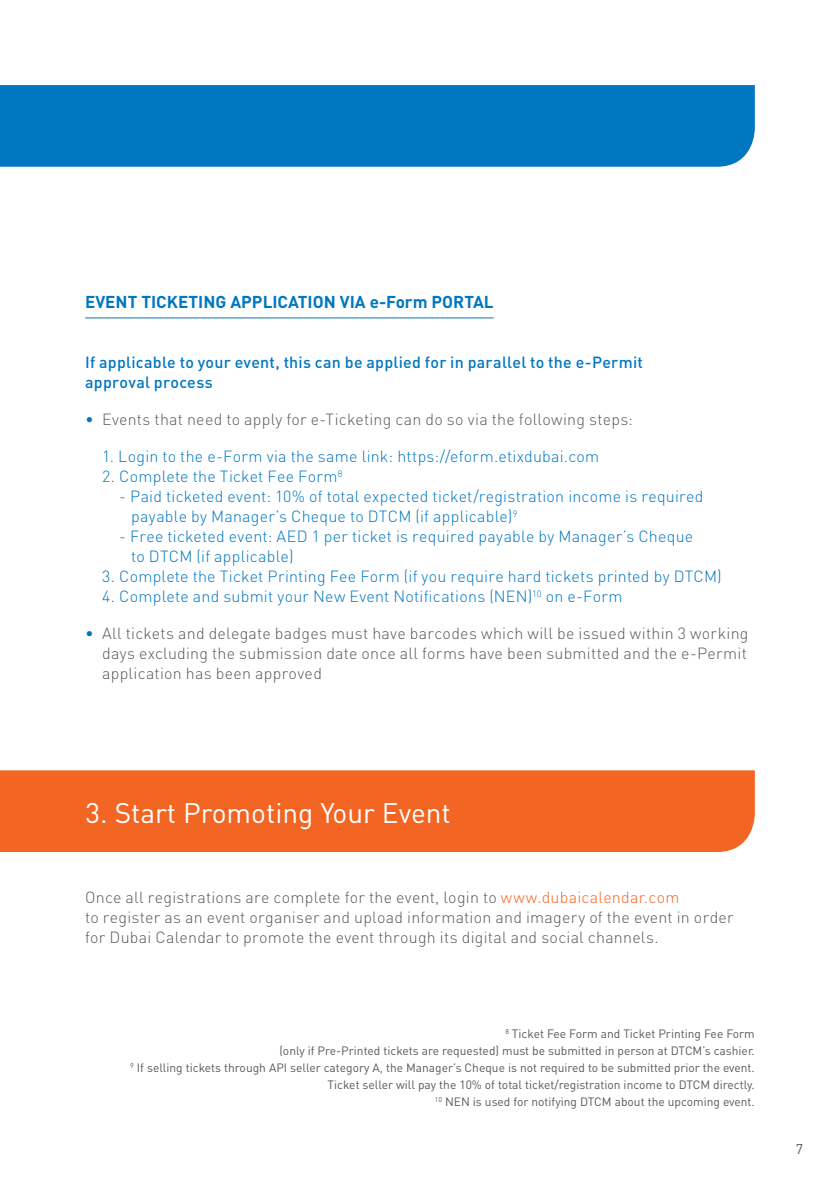
<style>
.page{position:relative;width:840px;height:1191px;background:#fff}
.page>*{position:absolute;margin:0;border:0;box-sizing:border-box;transform-origin:0 0}
.t1{font:28px "DIN";color:#fff}
.t2{font:700 17px "DIN";color:#0077c1}
.t3{font:300 16px/20px "DIN";letter-spacing:.015em;color:#58595b;text-align:justify}
.t4{font:300 16px/20px "DIN";letter-spacing:.015em;color:#0077c1}
.t5{font:500 16px/20px "DIN";letter-spacing:.015em;color:#0077c1}
.t6{font:14px "DIN";color:#58595b}
.t7{font:12px/17px "DIN";color:#58595b;text-align:right}
.s1{color:#0077c1}
.s2{color:#f26522}
</style>
<div class="page">
<div style="left:0;top:85px;width:754px;height:82px;background:#0077c1"></div>
<hr style="left:85px;top:317px;width:408px;height:1px;background:#0077c1">
<div style="left:0;top:770px;width:754px;height:82px;background:#f26522"></div>
<p class="t2" style="left:85px;top:291px;width:410px">EVENT TICKETING APPLICATION VIA e-Form PORTAL</p>
<p class="t5" style="left:85px;top:351px;width:559px">If applicable to your event, this can be applied for in parallel to the e-Permit approval process</p>
<p class="t3" style="left:85px;top:409px;width:549px"><span class="s1">•</span> Events that need to apply for e-Ticketing can do so via the following steps:</p>
<p class="t4" style="left:102px;top:446px;width:498px">1. Login to the e-Form via the same link: https://eform.etixdubai.com</p>
<p class="t4" style="left:102px;top:466px;width:242px">2. Complete the Ticket Fee Form<sup>8</sup></p>
<p class="t4" style="left:131px;top:486px;width:573px;text-indent:-12px">- Paid ticketed event: 10% of total expected ticket/registration income is required payable by Manager’s Cheque to DTCM (if applicable)<sup>9</sup></p>
<p class="t4" style="left:131px;top:526px;width:563px;text-indent:-12px">- Free ticketed event: AED 1 per ticket is required payable by Manager’s Cheque to DTCM (if applicable)</p>
<p class="t4" style="left:102px;top:566px;width:620px">3. Complete the Ticket Printing Fee Form (if you require hard tickets printed by DTCM)</p>
<p class="t4" style="left:102px;top:586px;width:521px">4. Complete and submit your New Event Notifications (NEN)<sup>10</sup> on e-Form</p>
<p class="t3" style="left:102px;top:623px;width:647px;text-indent:-17px"><span class="s1">•</span> All tickets and delegate badges must have barcodes which will be issued within 3 working days excluding the submission date once all forms have been submitted and the e-Permit application has been approved</p>
<h1 class="t1" style="left:86px;top:795px;width:366px">3. Start Promoting Your Event</h1>
<p class="t3" style="left:85px;top:887px;width:649px;text-align:left">Once all registrations are complete for the event, login to <span class="s2">www.dubaicalendar.com<br></span>to register as an event organiser and upload information and imagery of the event in order for Dubai Calendar to promote the event through its digital and social channels.</p>
<p class="t7" style="left:130px;top:1024px;width:625px"><sup>8</sup> Ticket Fee Form and Ticket Printing Fee Form<br>(only if Pre-Printed tickets are requested) must be submitted in person at DTCM’s cashier.<br><sup>9</sup> If selling tickets through API seller category A, the Manager’s Cheque is not required to be submitted prior the event.<br>Ticket seller will pay the 10% of total ticket/registration income to DTCM directly.<br><sup>10</sup> NEN is used for notifying DTCM about the upcoming event.</p>
<p class="t6" style="left:795px;top:1140px;width:9px">7</p>
</div>
